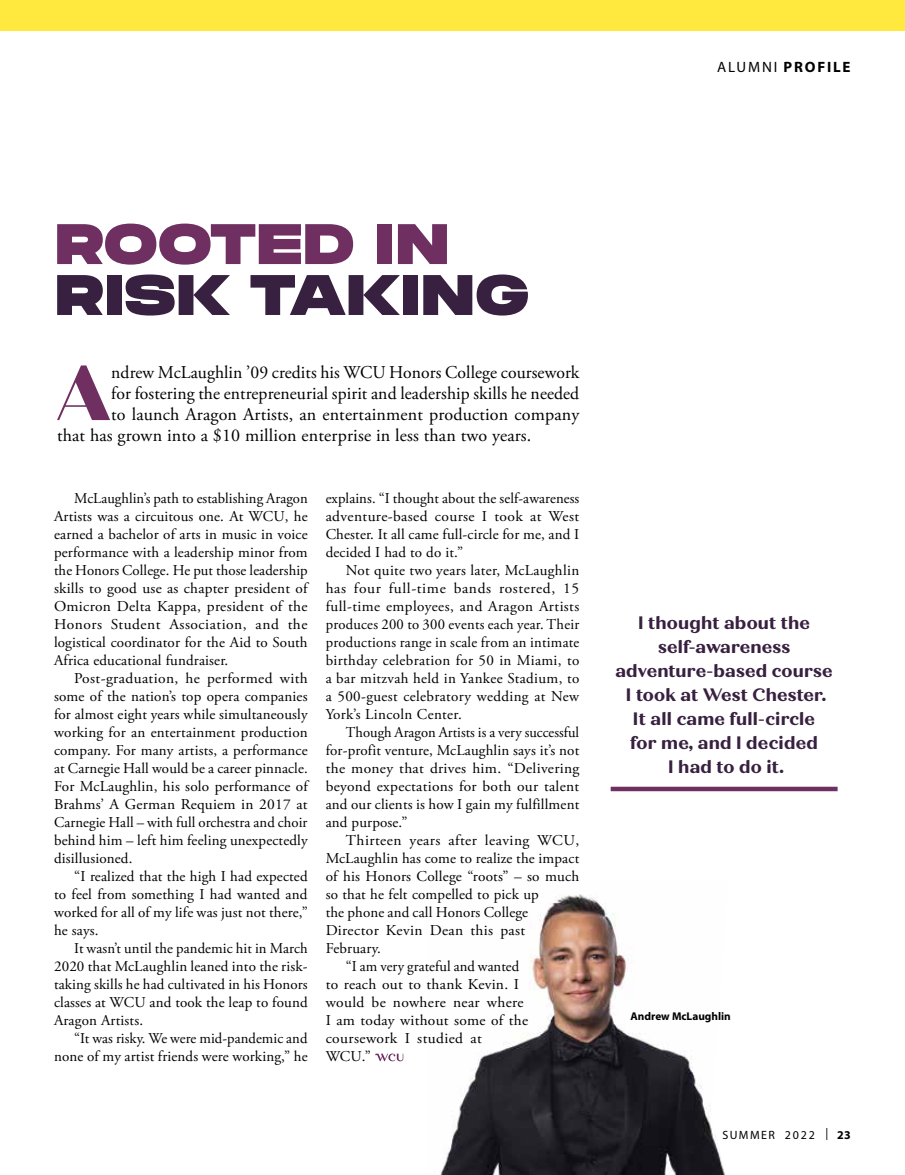
<style>
.page{position:relative;width:905px;height:1175px;background:#fff}
.page>*{position:absolute;margin:0;border:0;box-sizing:border-box;transform-origin:0 0}
.t1{font:900 78px "Quiche Display";color:#6f3061}
.t2{font:57px "Phonk Contrast";color:#382140}
.t3{font:57px "Phonk Contrast";color:#6f3061}
.t4{font:18px "Adobe Garamond Pro";letter-spacing:.005em;color:#000}
.t5{font:700 18px/24px "Quiche Text";letter-spacing:-.025em;color:#382140;text-align:center}
.t6{font:15px/18px "Adobe Garamond Pro";letter-spacing:.01em;color:#000;text-align:justify}
.t7{font:15px "Adobe Garamond Pro";letter-spacing:.03em;color:#000}
.t8{font:700 15px "Myriad Pro";letter-spacing:.12em;color:#000}
.t9{font:12px "Myriad Pro";letter-spacing:.12em;color:#000}
.t10{font:700 11.25px "Myriad Pro";color:#000}
.s1{font-weight:400}
.s2{font-weight:700}
</style>
<div class="page">
<img style="left:441px;top:894px;width:284px;height:280px">
<svg style="left:375px;top:1053px;width:28px;height:8px"></svg>
<div style="left:610px;top:786px;width:227px;height:5px;background:#6f3061"></div>
<div style="left:0;top:0;width:904px;height:31px;background:#ffe93f"></div>
<p class="t8" style="left:717px;top:57px;width:135px"><span class="s1">ALUMNI</span> PROFILE</p>
<h2 class="t3" style="left:54px;top:205px;width:397px">ROOTED IN</h2>
<h2 class="t2" style="left:54px;top:256px;width:476px">RISK TAKING</h2>
<h1 class="t1" style="left:57px;top:345px;width:55px">A</h1>
<p class="t4" style="left:111px;top:361px;width:469px">ndrew McLaughlin ’09 credits his WCU Honors College coursework</p>
<p class="t4" style="left:111px;top:382px;width:469px">for fostering the entrepreneurial spirit and leadership skills he needed</p>
<p class="t4" style="left:111px;top:403px;width:469px">to launch Aragon Artists, an entertainment production company</p>
<p class="t4" style="left:57px;top:424px;width:476px">that has grown into a $10 million enterprise in less than two years.</p>
<p class="t6" style="left:54px;top:489px;width:255px;text-indent:20px">McLaughlin’s path to establishing Aragon Artists was a circuitous one. At WCU, he earned a bachelor of arts in music in voice performance with a leadership minor from the Honors College. He put those leadership skills to good use as chapter president of Omicron Delta Kappa, president of the Honors Student Association, and the logistical coordinator for the Aid to South Africa educational fundraiser.</p>
<p class="t6" style="left:54px;top:669px;width:255px;text-indent:20px">Post-graduation, he performed with some of the nation’s top opera companies for almost eight years while simultaneously working for an entertainment production company. For many artists, a performance at Carnegie Hall would be a career pinnacle.<br>For McLaughlin, his solo performance of Brahms’ A German Requiem in 2017 at Carnegie Hall – with full orchestra and choir behind him – left him feeling unexpectedly disillusioned.</p>
<p class="t6" style="left:54px;top:867px;width:255px;text-indent:20px">“I realized that the high I had expected to feel from something I had wanted and worked for all of my life was just not there,” he says.</p>
<p class="t6" style="left:54px;top:939px;width:255px;text-indent:20px">It wasn’t until the pandemic hit in March 2020 that McLaughlin leaned into the risk&shy;taking skills he had cultivated in his Honors classes at WCU and took the leap to found Aragon Artists.</p>
<p class="t6" style="left:54px;top:1029px;width:255px;text-align:right">“It was risky. We were mid-pandemic and none of my artist friends were working,” he</p>
<p class="t6" style="left:326px;top:489px;width:255px">explains. “I thought about the self-awareness adventure-based course I took at West Chester. It all came full-circle for me, and I decided I had to do it.”</p>
<p class="t6" style="left:326px;top:561px;width:255px;text-indent:20px">Not quite two years later, McLaughlin has four full-time bands rostered, 15 full-time employees, and Aragon Artists produces 200 to 300 events each year. Their productions range in scale from an intimate birthday celebration for 50 in Miami, to a bar mitzvah held in Yankee Stadium, to a 500-guest celebratory wedding at New York’s Lincoln Center.</p>
<p class="t6" style="left:326px;top:723px;width:255px;text-indent:20px">Though Aragon Artists is a very successful for-profit venture, McLaughlin says it’s not the money that drives him. “Delivering beyond expectations for both our talent and our clients is how I gain my fulfillment and purpose.”</p>
<p class="t7" style="left:346px;top:831px;width:235px">Thirteen years after leaving WCU,</p>
<p class="t6" style="left:326px;top:849px;width:255px">McLaughlin has come to realize the impact</p>
<p class="t6" style="left:326px;top:867px;width:255px">of his Honors College “roots” – so much</p>
<p class="t6" style="left:326px;top:885px;width:215px">so that he felt compelled to pick up</p>
<p class="t6" style="left:326px;top:903px;width:204px">the phone and call Honors College</p>
<p class="t6" style="left:326px;top:921px;width:201px">Director Kevin Dean this past</p>
<p class="t6" style="left:326px;top:939px;width:57px">February.</p>
<p class="t6" style="left:346px;top:957px;width:175px">“I am very grateful and wanted</p>
<p class="t6" style="left:326px;top:975px;width:195px">to reach out to thank Kevin. I</p>
<p class="t6" style="left:326px;top:993px;width:199px">would be nowhere near where</p>
<p class="t6" style="left:326px;top:1011px;width:204px">I am today without some of the</p>
<p class="t6" style="left:326px;top:1029px;width:158px">coursework I studied at</p>
<p class="t6" style="left:326px;top:1047px;width:47px">WCU.”</p>
<p class="t5" style="left:615px;top:611px;width:219px">I thought about the self-awareness adventure-based course<br>I took at West Chester.<br>It all came full-circle<br>for me, and I decided<br>I had to do it.</p>
<p class="t10" style="left:630px;top:1009px;width:102px">Andrew McLaughlin</p>
<p class="t9" style="left:722px;top:1127px;width:130px">SUMMER 2022 | <span class="s2">23</span></p>
</div>
